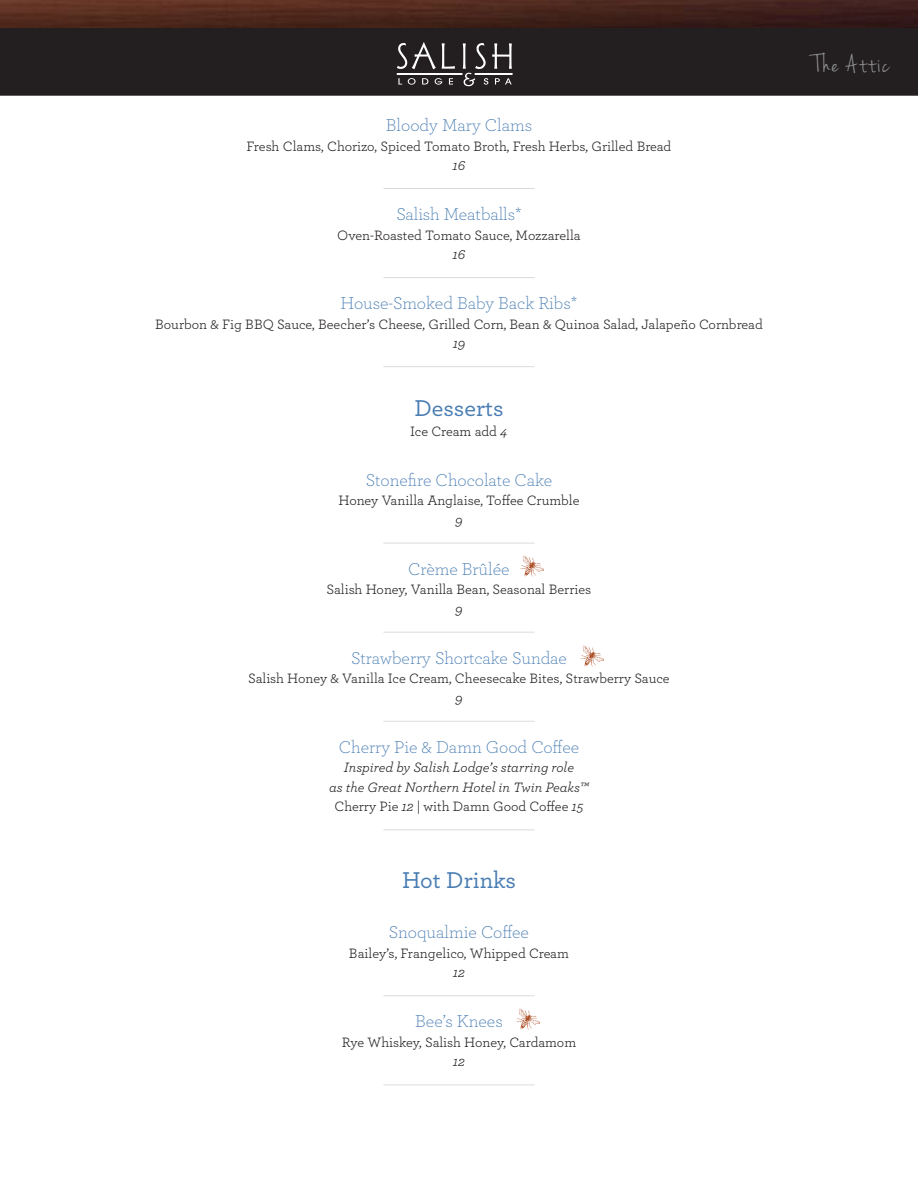
<style>
.page{position:relative;width:918px;height:1188px;background:#fff}
.page>*{position:absolute;margin:0;border:0;box-sizing:border-box;transform-origin:0 0}
.t1{font:27px "Jenna Sue";letter-spacing:.06em;color:#8f9092}
.h2_no_space_centered{font:500 24px "Archer";color:#497db3}
.p_no_space_centered{font:500 24px "Archer";color:#497db3}
.h2_no_space_centered-2{font:300 18px "Archer";color:#497db3}
.p_no_space_centered-2{font:14.25px "Archer";color:#231f20}
.p_no_space_centered-3{font:italic 14.25px "Archer";color:#231f20}
.p_space_after_center{font:14.25px "Archer";color:#231f20}
.p_space_after_center-2{font:italic 14.25px "Archer";color:#231f20}
.s1{font-style:italic}
</style>
<div class="page">
<div style="left:1px;top:2px;width:916px;height:93px;background:#231f20"></div>
<div style="left:0;top:1px;width:918px;height:95px;border:2px solid #231f20"></div>
<img style="left:0;top:0;width:918px;height:27px">
<svg style="left:442px;top:43px;width:13px;height:26px"></svg>
<svg style="left:397px;top:42px;width:39px;height:27px"></svg>
<svg style="left:398px;top:78px;width:4px;height:7px"></svg>
<svg style="left:408px;top:78px;width:8px;height:7px"></svg>
<svg style="left:422px;top:78px;width:6px;height:7px"></svg>
<svg style="left:435px;top:78px;width:7px;height:7px"></svg>
<svg style="left:449px;top:78px;width:4px;height:7px"></svg>
<svg style="left:463px;top:43px;width:49px;height:43px"></svg>
<div style="left:397px;top:73px;width:65px;height:2px;border:1px solid #fff"></div>
<div style="left:475px;top:73px;width:37px;height:2px;border:1px solid #fff"></div>
<hr style="left:383px;top:188px;width:152px;height:1px;background:#dddbda">
<hr style="left:383px;top:277px;width:152px;height:1px;background:#dddbda">
<hr style="left:383px;top:366px;width:152px;height:1px;background:#dddbda">
<hr style="left:383px;top:543px;width:152px;height:1px;background:#dddbda">
<hr style="left:383px;top:632px;width:152px;height:1px;background:#dddbda">
<hr style="left:383px;top:721px;width:152px;height:1px;background:#dddbda">
<hr style="left:383px;top:829px;width:152px;height:1px;background:#dddbda">
<hr style="left:383px;top:995px;width:152px;height:1px;background:#dddbda">
<hr style="left:383px;top:1084px;width:152px;height:1px;background:#dddbda">
<img style="left:520px;top:555px;width:24px;height:21px">
<img style="left:516px;top:1009px;width:24px;height:20px">
<img style="left:580px;top:645px;width:24px;height:21px">
<p class="h2_no_space_centered-2" style="left:386px;top:113px;width:148px">Bloody Mary Clams</p>
<p class="p_no_space_centered-2" style="left:247px;top:136px;width:426px">Fresh Clams, Chorizo, Spiced Tomato Broth, Fresh Herbs, Grilled Bread</p>
<p class="p_space_after_center-2" style="left:453px;top:155px;width:14px">16</p>
<p class="h2_no_space_centered-2" style="left:396px;top:202px;width:127px">Salish Meatballs*</p>
<p class="p_no_space_centered-2" style="left:337px;top:225px;width:245px">Oven-Roasted Tomato Sauce, Mozzarella</p>
<p class="p_space_after_center-2" style="left:453px;top:244px;width:14px">16</p>
<p class="h2_no_space_centered-2" style="left:341px;top:292px;width:238px">House-Smoked Baby Back Ribs*</p>
<p class="p_no_space_centered-2" style="left:155px;top:314px;width:609px">Bourbon &amp; Fig BBQ Sauce, Beecher’s Cheese, Grilled Corn, Bean &amp; Quinoa Salad, Jalapeño Cornbread</p>
<p class="p_space_after_center-2" style="left:453px;top:333px;width:14px">19</p>
<p class="p_no_space_centered" style="left:414px;top:391px;width:91px">Desserts</p>
<p class="p_no_space_centered-2" style="left:410px;top:421px;width:99px">Ice Cream add <span class="s1">4</span></p>
<p class="h2_no_space_centered-2" style="left:366px;top:468px;width:188px">Stonefire Chocolate Cake</p>
<p class="p_no_space_centered-2" style="left:338px;top:491px;width:243px">Honey Vanilla Anglaise, Toffee Crumble</p>
<p class="p_space_after_center-2" style="left:455px;top:510px;width:9px">9</p>
<p class="h2_no_space_centered-2" style="left:408px;top:557px;width:103px">Crème Brûlée</p>
<p class="p_no_space_centered-2" style="left:327px;top:580px;width:266px">Salish Honey, Vanilla Bean, Seasonal Berries</p>
<p class="p_space_after_center-2" style="left:455px;top:599px;width:9px">9</p>
<p class="h2_no_space_centered-2" style="left:351px;top:646px;width:217px">Strawberry Shortcake Sundae</p>
<p class="p_no_space_centered-2" style="left:248px;top:669px;width:423px">Salish Honey &amp; Vanilla Ice Cream, Cheesecake Bites, Strawberry Sauce</p>
<p class="p_space_after_center-2" style="left:455px;top:688px;width:9px">9</p>
<p class="h2_no_space_centered-2" style="left:339px;top:735px;width:242px">Cherry Pie &amp; Damn Good Coffee</p>
<p class="p_no_space_centered-3" style="left:344px;top:758px;width:232px">Inspired by Salish Lodge’s starring role</p>
<p class="p_no_space_centered-3" style="left:329px;top:777px;width:261px">as the Great Northern Hotel in Twin Peaks™</p>
<p class="p_space_after_center" style="left:334px;top:797px;width:251px">Cherry Pie <span class="s1">12 |</span> with Damn Good Coffee <span class="s1">15</span></p>
<p class="h2_no_space_centered" style="left:402px;top:863px;width:115px">Hot Drinks</p>
<p class="h2_no_space_centered-2" style="left:389px;top:921px;width:142px">Snoqualmie Coffee</p>
<p class="p_no_space_centered-2" style="left:349px;top:943px;width:222px">Bailey’s, Frangelico, Whipped Cream</p>
<p class="p_space_after_center-2" style="left:453px;top:963px;width:14px">12</p>
<p class="h2_no_space_centered-2" style="left:415px;top:1010px;width:89px">Bee’s Knees</p>
<p class="p_no_space_centered-2" style="left:342px;top:1032px;width:236px">Rye Whiskey, Salish Honey, Cardamom</p>
<p class="p_space_after_center-2" style="left:453px;top:1052px;width:14px">12</p>
<h1 class="t1" style="left:815px;top:52px;width:76px">The Attic</h1>
</div>
